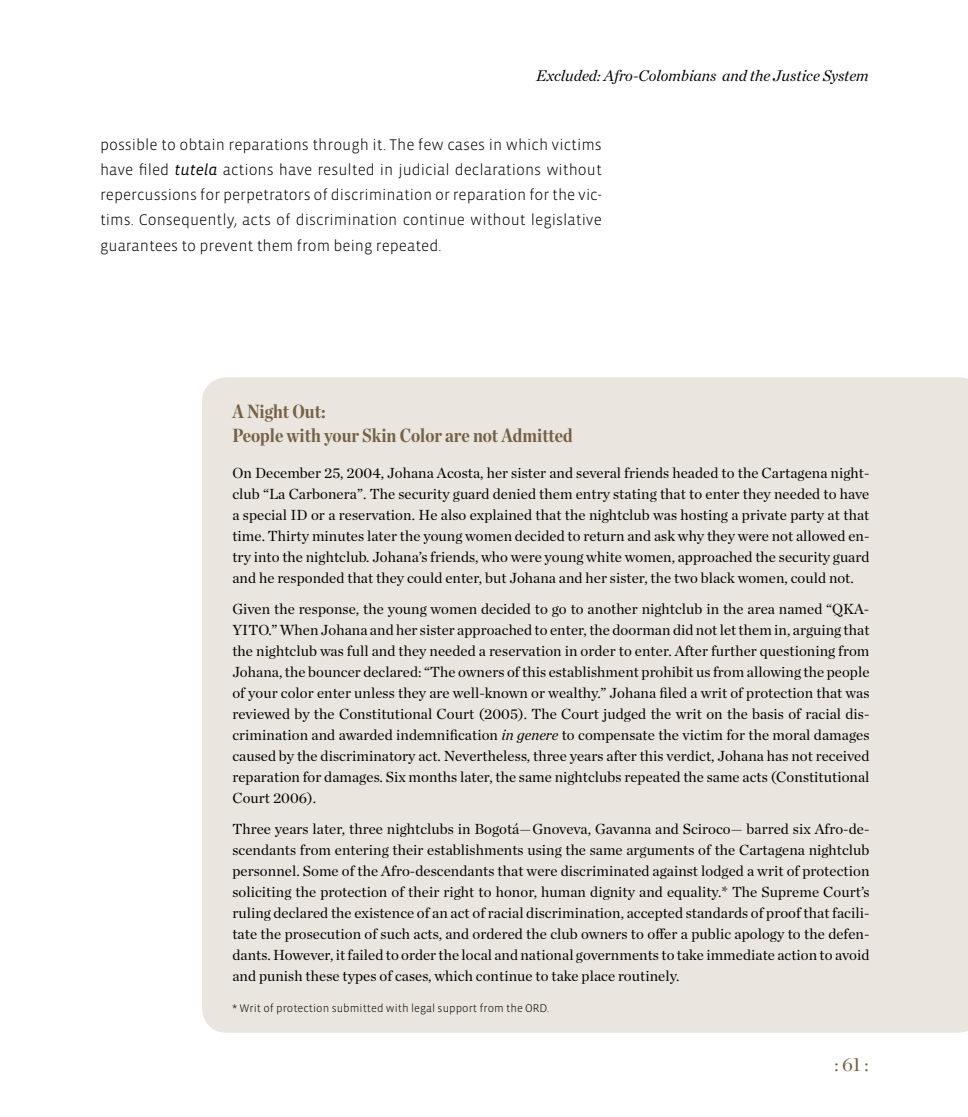
<style>
.page{position:relative;width:968px;height:1117px;background:#fff}
.page>*{position:absolute;margin:0;border:0;box-sizing:border-box;transform-origin:0 0}
.t1{font:700 19.25px/24.5px "Chronicle Deck Cond";color:#746044}
.t2{font:19.25px "Chronicle Display";color:#746044}
.t3{font:300 15.75px/25.2px "Vista Sans";color:#000;text-align:justify}
.t4{font:italic 15.75px "Chronicle Deck";color:#000}
.t5{font:14.88px/21px "Chronicle Deck";letter-spacing:.005em;color:#000;text-align:justify}
.t6{font:300 11.38px "Vista Sans";color:#000}
.s1{font-family:"Vista Sans Alt Book Ita";font-weight:400}
.s2{font-style:italic}
</style>
<div class="page">
<div style="left:202px;top:377px;width:765px;height:655px;background:#eae5df"></div>
<p class="t4" style="left:536px;top:64px;width:334px">Excluded: Afro-Colombians and the Justice System</p>
<p class="t3" style="left:100px;top:132px;width:503px">possible to obtain reparations through it. The few cases in which victims have filed <span class="s1">tutela</span> actions have resulted in judicial declarations without repercussions for perpetrators of discrimination or reparation for the vic&shy;tims. Consequently, acts of discrimination continue without legislative guarantees to prevent them from being repeated.</p>
<p class="t1" style="left:232px;top:397px;width:342px">A Night Out:<br>People with your Skin Color are not Admitted</p>
<p class="t5" style="left:232px;top:461px;width:638px">On December 25, 2004, Johana Acosta, her sister and several friends headed to the Cartagena night&shy;club “La Carbonera”. The security guard denied them entry stating that to enter they needed to have a special ID or a reservation. He also explained that the nightclub was hosting a private party at that time. Thirty minutes later the young women decided to return and ask why they were not allowed en&shy;try into the nightclub. Johana’s friends, who were young white women, approached the security guard and he responded that they could enter, but Johana and her sister, the two black women, could not.</p>
<p class="t5" style="left:232px;top:597px;width:638px">Given the response, the young women decided to go to another nightclub in the area named “QKA-YITO.” When Johana and her sister approached to enter, the doorman did not let them in, arguing that the nightclub was full and they needed a reservation in order to enter. After further questioning from Johana, the bouncer declared: “The owners of this establishment prohibit us from allowing the people of your color enter unless they are well-known or wealthy.” Johana filed a writ of protection that was reviewed by the Constitutional Court (2005). The Court judged the writ on the basis of racial dis&shy;crimination and awarded indemnification <span class="s2">in genere</span> to compensate the victim for the moral damages caused by the discriminatory act. Nevertheless, three years after this verdict, Johana has not received reparation for damages. Six months later, the same nightclubs repeated the same acts (Constitutional Court 2006).</p>
<p class="t5" style="left:232px;top:817px;width:638px">Three years later, three nightclubs in Bogotá—Gnoveva, Gavanna and Sciroco— barred six Afro-de&shy;scendants from entering their establishments using the same arguments of the Cartagena nightclub personnel. Some of the Afro-descendants that were discriminated against lodged a writ of protection soliciting the protection of their right to honor, human dignity and equality.* The Supreme Court’s ruling declared the existence of an act of racial discrimination, accepted standards of proof that facili&shy;tate the prosecution of such acts, and ordered the club owners to offer a public apology to the defen&shy;dants. However, it failed to order the local and national governments to take immediate action to avoid and punish these types of cases, which continue to take place routinely.</p>
<p class="t6" style="left:232px;top:1002px;width:318px">* Writ of protection submitted with legal support from the ORD.</p>
<p class="t2" style="left:834px;top:1048px;width:36px">: 61 :</p>
</div>
